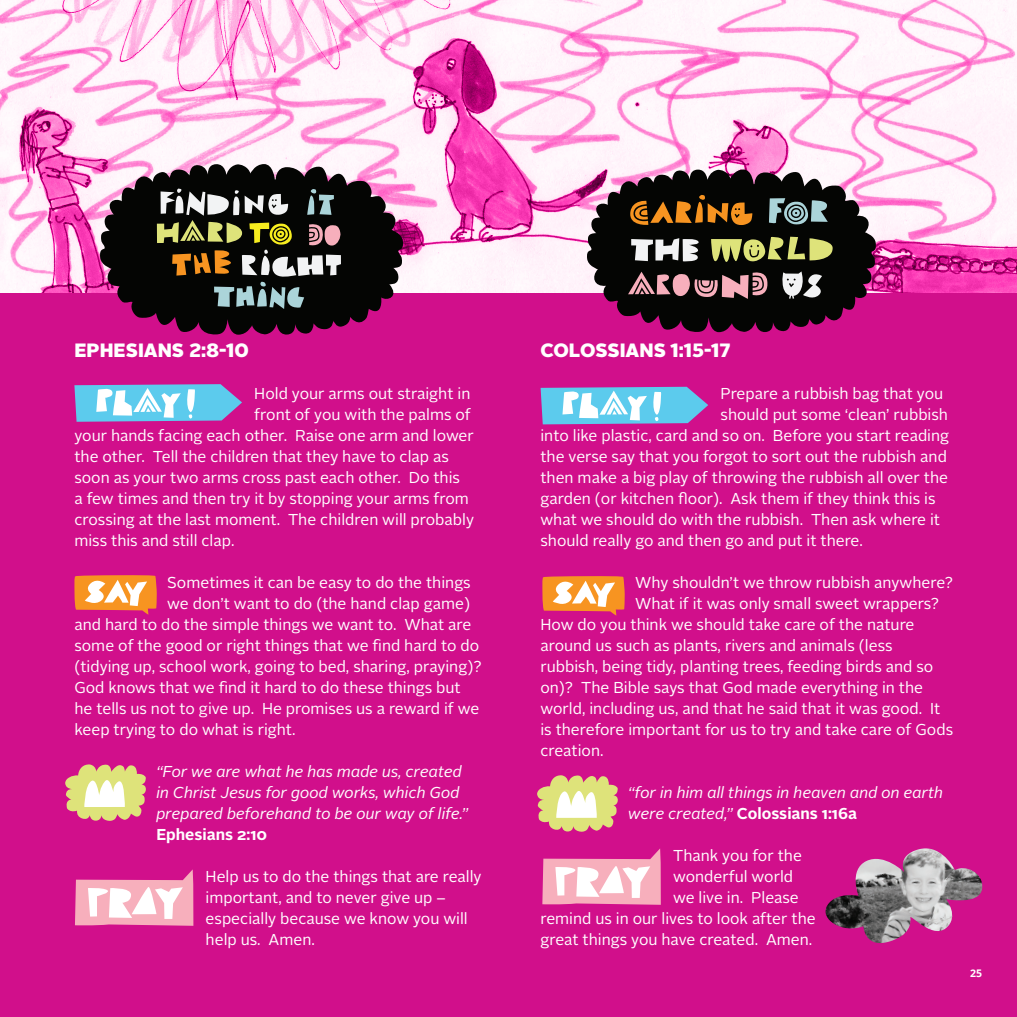
<style>
.page{position:relative;width:1017px;height:1017px;background:#d10f8b}
.page>*{position:absolute;margin:0;border:0;box-sizing:border-box;transform-origin:0 0}
.t1{font:900 19.25px "Alright Sans";color:#fff}
.t2{font:15.75px/21px "Alright Sans";color:#fff}
.t3{font:italic 15.75px/21px "Alright Sans";color:#fff}
.t4{font:700 10.5px "Open Sans";color:#fff}
.s1{font-weight:700;font-style:normal}
</style>
<div class="page">
<svg style="left:74px;top:384px;width:168px;height:38px;background:#88c0e5"></svg>
<svg style="left:74px;top:575px;width:83px;height:40px;background:#f39964"></svg>
<svg style="left:65px;top:764px;width:81px;height:57px"></svg>
<svg style="left:75px;top:869px;width:118px;height:57px"></svg>
<svg style="left:541px;top:387px;width:167px;height:37px;background:#86c6e8"></svg>
<svg style="left:542px;top:576px;width:83px;height:40px;background:#f39964"></svg>
<svg style="left:537px;top:775px;width:81px;height:57px"></svg>
<svg style="left:542px;top:848px;width:119px;height:57px"></svg>
<img style="left:1px;top:0;width:1016px;height:293px">
<svg style="left:99px;top:162px;width:305px;height:173px;background:#532c44"></svg>
<svg style="left:157px;top:189px;width:184px;height:120px;background:#49483a"></svg>
<svg style="left:586px;top:167px;width:291px;height:166px;background:#512b42"></svg>
<svg style="left:628px;top:195px;width:125px;height:32px;background:#5c380d"></svg>
<svg style="left:769px;top:198px;width:59px;height:27px;background:#5b7273"></svg>
<svg style="left:628px;top:236px;width:205px;height:65px;background:#5b5346"></svg>
<img style="left:825px;top:848px;width:158px;height:95px">
<p class="t1" style="left:74px;top:336px;width:176px">EPHESIANS 2:8-10</p>
<p class="t2" style="left:254px;top:383px;width:218px">Hold your arms out straight in</p>
<p class="t2" style="left:254px;top:404px;width:218px">front of you with the palms of</p>
<p class="t2" style="left:74px;top:425px;width:401px">your hands facing each other. Raise one arm and lower</p>
<p class="t2" style="left:74px;top:446px;width:376px">the other. Tell the children that they have to clap as</p>
<p class="t2" style="left:74px;top:467px;width:387px">soon as your two arms cross past each other. Do this</p>
<p class="t2" style="left:74px;top:488px;width:396px">a few times and then try it by stopping your arms from</p>
<p class="t2" style="left:74px;top:509px;width:401px">crossing at the last moment. The children will probably</p>
<p class="t2" style="left:74px;top:530px;width:162px">miss this and still clap.</p>
<p class="t2" style="left:167px;top:572px;width:305px">Sometimes it can be easy to do the things</p>
<p class="t2" style="left:167px;top:593px;width:304px">we don’t want to do (the hand clap game)</p>
<p class="t2" style="left:74px;top:614px;width:398px">and hard to do the simple things we want to. What are</p>
<p class="t2" style="left:74px;top:635px;width:406px">some of the good or right things that we find hard to do</p>
<p class="t2" style="left:74px;top:656px;width:409px">(tidying up, school work, going to bed, sharing, praying)?</p>
<p class="t2" style="left:74px;top:677px;width:388px">God knows that we find it hard to do these things but</p>
<p class="t2" style="left:74px;top:698px;width:407px">he tells us not to give up. He promises us a reward if we</p>
<p class="t2" style="left:74px;top:719px;width:223px">keep trying to do what is right.</p>
<p class="t3" style="left:156px;top:761px;width:314px">“For we are what he has made us, created in Christ Jesus for good works, which God prepared beforehand to be our way of life.” <span class="s1">Ephesians 2:10</span></p>
<p class="t2" style="left:206px;top:866px;width:277px">Help us to do the things that are really important, and to never give up – especially because we know you will help us. Amen.</p>
<p class="t1" style="left:540px;top:336px;width:192px">COLOSSIANS 1:15-17</p>
<p class="t2" style="left:720px;top:383px;width:224px">Prepare a rubbish bag that you</p>
<p class="t2" style="left:720px;top:404px;width:229px">should put some ‘clean’ rubbish</p>
<p class="t2" style="left:540px;top:425px;width:410px">into like plastic, card and so on. Before you start reading</p>
<p class="t2" style="left:540px;top:446px;width:408px">the verse say that you forgot to sort out the rubbish and</p>
<p class="t2" style="left:540px;top:467px;width:409px">then make a big play of throwing the rubbish all over the</p>
<p class="t2" style="left:540px;top:488px;width:397px">garden (or kitchen floor). Ask them if they think this is</p>
<p class="t2" style="left:540px;top:509px;width:401px">what we should do with the rubbish. Then ask where it</p>
<p class="t2" style="left:540px;top:530px;width:324px">should really go and then go and put it there.</p>
<p class="t2" style="left:635px;top:572px;width:319px">Why shouldn’t we throw rubbish anywhere?</p>
<p class="t2" style="left:635px;top:593px;width:305px">What if it was only small sweet wrappers?</p>
<p class="t2" style="left:540px;top:614px;width:376px">How do you think we should take care of the nature</p>
<p class="t2" style="left:540px;top:635px;width:354px">around us such as plants, rivers and animals (less</p>
<p class="t2" style="left:540px;top:656px;width:394px">rubbish, being tidy, planting trees, feeding birds and so</p>
<p class="t2" style="left:540px;top:677px;width:384px">on)? The Bible says that God made everything in the</p>
<p class="t2" style="left:540px;top:698px;width:401px">world, including us, and that he said that it was good. It</p>
<p class="t2" style="left:540px;top:719px;width:414px">is therefore important for us to try and take care of Gods</p>
<p class="t2" style="left:540px;top:740px;width:65px">creation.</p>
<p class="t3" style="left:628px;top:782px;width:316px">“for in him all things in heaven and on earth were created,” <span class="s1">Colossians 1:16a</span></p>
<p class="t2" style="left:673px;top:845px;width:130px">Thank you for the</p>
<p class="t2" style="left:673px;top:866px;width:122px">wonderful world</p>
<p class="t2" style="left:673px;top:887px;width:127px">we live in. Please</p>
<p class="t2" style="left:540px;top:908px;width:277px">remind us in our lives to look after the</p>
<p class="t2" style="left:540px;top:929px;width:273px">great things you have created. Amen.</p>
<p class="t4" style="left:970px;top:965px;width:13px">25</p>
</div>
